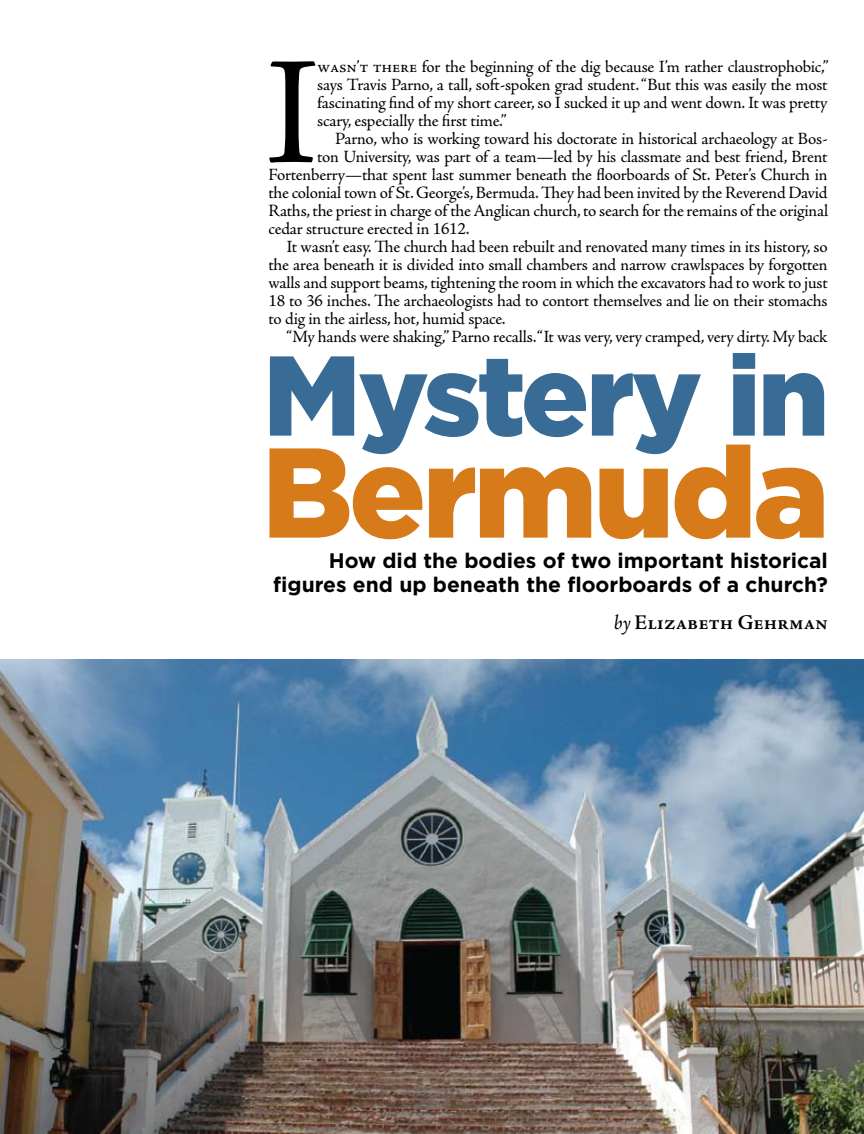
<style>
.page{position:relative;width:864px;height:1134px;background:#fff}
.page>*{position:absolute;margin:0;border:0;box-sizing:border-box;transform-origin:0 0}
.t1{font:154.8px "Adobe Jenson Pro";color:#000}
.t2{font:900 127.5px "Gotham";letter-spacing:-.03em;color:#d67a1a}
.t3{font:900 113.25px "Gotham";letter-spacing:-.03em;color:#386b95}
.t4{font:700 21px/24px "Gotham";color:#000;text-align:right}
.t5{font:600 21px "Adobe Jenson Pro";color:#000}
.t6{font:17.25px/18px "Adobe Jenson Pro";letter-spacing:-.01em;color:#000;text-align:justify}
.s1{font-weight:400;font-style:italic}
</style>
<div class="page">
<img style="left:0;top:660px;width:864px;height:474px">
<h1 class="t1" style="left:264px;top:26px;width:56px">I</h1>
<p class="t6" style="left:317px;top:58px;width:513px">wasn’t there for the beginning of the dig because I’m rather claustrophobic,” says Travis Parno, a tall, soft-spoken grad student. “But this was easily the most fascinating find of my short career, so I sucked it up and went down. It was pretty scary, especially the first time.”</p>
<p class="t6" style="left:335px;top:130px;width:494px">Parno, who is working toward his doctorate in historical archaeology at Bos-</p>
<p class="t6" style="left:317px;top:148px;width:512px">ton University, was part of a team—led by his classmate and best friend, Brent</p>
<p class="t6" style="left:269px;top:166px;width:561px">Fortenberry—that spent last summer beneath the floorboards of St. Peter’s Church in</p>
<p class="t6" style="left:269px;top:184px;width:561px">the colonial town of St. George’s, Bermuda. They had been invited by the Reverend David</p>
<p class="t6" style="left:269px;top:202px;width:561px">Raths, the priest in charge of the Anglican church, to search for the remains of the original</p>
<p class="t6" style="left:269px;top:220px;width:203px">cedar structure erected in 1612.</p>
<p class="t6" style="left:286px;top:238px;width:543px">It wasn’t easy. The church had been rebuilt and renovated many times in its history, so</p>
<p class="t6" style="left:269px;top:256px;width:561px">the area beneath it is divided into small chambers and narrow crawlspaces by forgotten</p>
<p class="t6" style="left:269px;top:274px;width:561px">walls and support beams, tightening the room in which the excavators had to work to just</p>
<p class="t6" style="left:269px;top:292px;width:561px">18 to 36 inches. The archaeologists had to contort themselves and lie on their stomachs</p>
<p class="t6" style="left:269px;top:310px;width:239px">to dig in the airless, hot, humid space.</p>
<p class="t6" style="left:286px;top:328px;width:543px">“My hands were shaking,” Parno recalls. “It was very, very cramped, very dirty. My back</p>
<h3 class="t3" style="left:263px;top:330px;width:568px">Mystery in</h3>
<h2 class="t2" style="left:262px;top:419px;width:569px">Bermuda</h2>
<p class="t4" style="left:273px;top:548px;width:556px">How did the bodies of two important historical figures end up beneath the floorboards of a church?</p>
<p class="t5" style="left:614px;top:611px;width:216px"><span class="s1">by</span> Elizabeth Gehrman</p>
</div>
